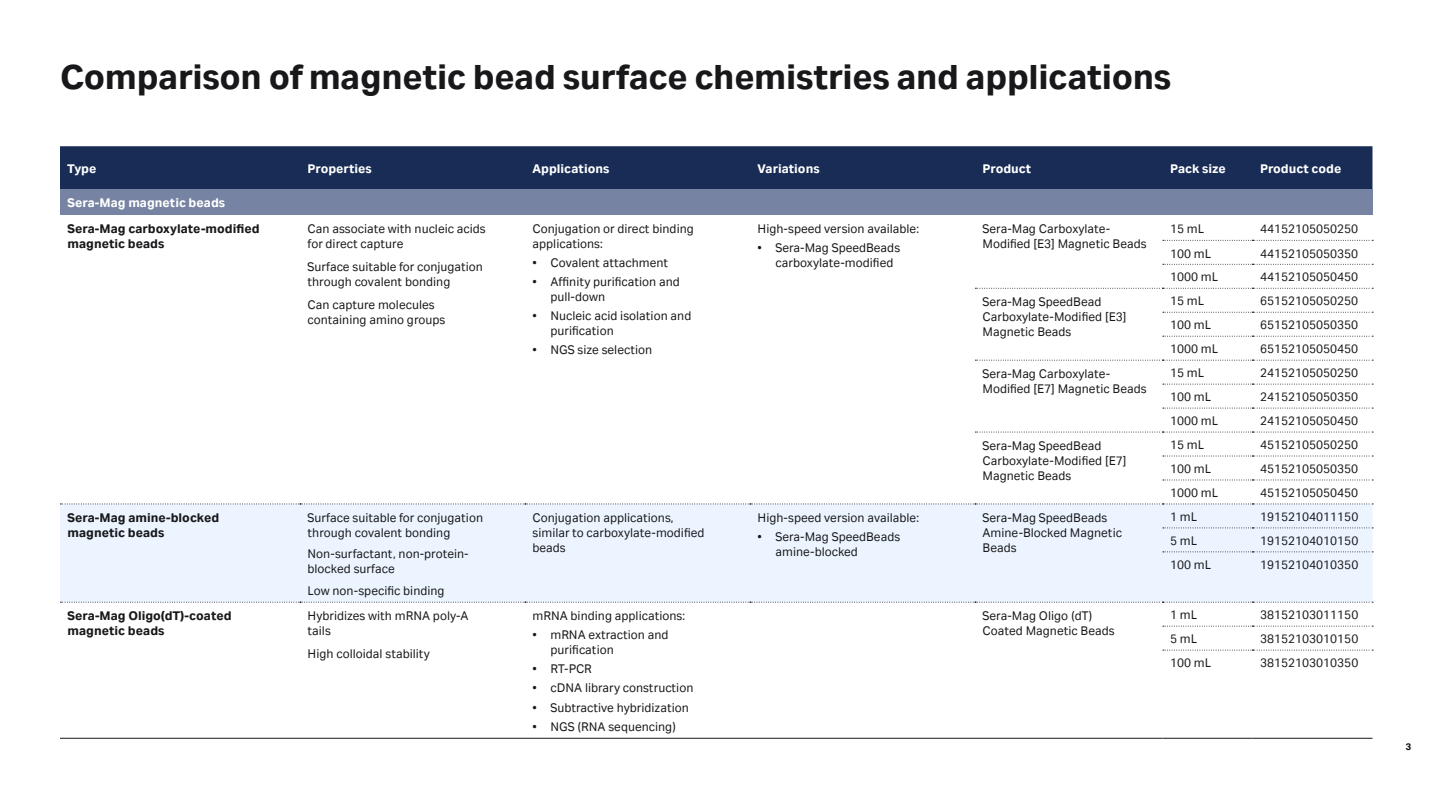
<style>
.page{position:relative;width:1440px;height:810px;background:#fff}
.page>*{position:absolute;margin:0;border:0;box-sizing:border-box;transform-origin:0 0}
.t1{font:700 37.5px "Cytiva Aktiv";letter-spacing:-.01em;color:#18181b}
.t2{font:13.5px/15px "Cytiva Aktiv";color:#18181b}
.t3{font:700 13.5px/15px "Cytiva Aktiv";color:#18181b}
.t4{font:700 13.5px "Cytiva Aktiv";color:#fff}
.t5{font:700 10.5px "Cytiva Aktiv";color:#18181b}
</style>
<div class="page">
<div style="left:60px;top:146px;width:1312px;height:43px;background:#182c55"></div>
<div style="left:60px;top:189px;width:1312px;height:26px;background:#7683a2"></div>
<div style="left:60px;top:505px;width:1312px;height:97px;background:#ecf5ff"></div>
<svg style="left:1163px;top:240px;width:210px;height:1px"></svg>
<svg style="left:1163px;top:264px;width:210px;height:1px"></svg>
<svg style="left:975px;top:288px;width:398px;height:1px"></svg>
<svg style="left:1163px;top:312px;width:210px;height:1px"></svg>
<svg style="left:1163px;top:336px;width:210px;height:1px"></svg>
<svg style="left:975px;top:360px;width:398px;height:1px"></svg>
<svg style="left:1163px;top:384px;width:210px;height:1px"></svg>
<svg style="left:1163px;top:408px;width:210px;height:1px"></svg>
<svg style="left:975px;top:432px;width:398px;height:1px"></svg>
<svg style="left:1163px;top:456px;width:210px;height:1px"></svg>
<svg style="left:1163px;top:480px;width:210px;height:1px"></svg>
<svg style="left:60px;top:504px;width:1313px;height:1px"></svg>
<svg style="left:1163px;top:528px;width:210px;height:1px"></svg>
<svg style="left:1163px;top:552px;width:210px;height:1px"></svg>
<svg style="left:60px;top:602px;width:1313px;height:1px"></svg>
<svg style="left:1163px;top:626px;width:210px;height:1px"></svg>
<svg style="left:1163px;top:650px;width:210px;height:1px"></svg>
<hr style="left:60px;top:738px;width:240px;height:1px;background:#18181b">
<hr style="left:300px;top:738px;width:225px;height:1px;background:#18181b">
<hr style="left:525px;top:738px;width:225px;height:1px;background:#18181b">
<hr style="left:750px;top:738px;width:225px;height:1px;background:#18181b">
<hr style="left:975px;top:738px;width:187px;height:1px;background:#18181b">
<hr style="left:1162px;top:738px;width:90px;height:1px;background:#18181b">
<hr style="left:1252px;top:738px;width:120px;height:1px;background:#18181b">
<h1 class="t1" style="left:60px;top:55px;width:1113px">Comparison of magnetic bead surface chemistries and applications</h1>
<p class="t4" style="left:68px;top:161px;width:30px">Type</p>
<p class="t4" style="left:308px;top:161px;width:66px">Properties</p>
<p class="t4" style="left:533px;top:161px;width:78px">Applications</p>
<p class="t4" style="left:758px;top:161px;width:64px">Variations</p>
<p class="t4" style="left:983px;top:161px;width:50px">Product</p>
<p class="t4" style="left:1170px;top:161px;width:57px">Pack size</p>
<p class="t4" style="left:1260px;top:161px;width:83px">Product code</p>
<p class="t4" style="left:68px;top:195px;width:159px">Sera-Mag magnetic beads</p>
<p class="t3" style="left:68px;top:221px;width:194px">Sera-Mag carboxylate-modified magnetic beads</p>
<p class="t2" style="left:308px;top:221px;width:180px">Can associate with nucleic acids for direct capture</p>
<p class="t2" style="left:308px;top:259px;width:177px">Surface suitable for conjugation through covalent bonding</p>
<p class="t2" style="left:308px;top:297px;width:139px">Can capture molecules containing amino groups</p>
<p class="t2" style="left:533px;top:221px;width:163px">Conjugation or direct binding applications:</p>
<p class="t2" style="left:533px;top:255px;width:137px">• Covalent attachment</p>
<p class="t2" style="left:550px;top:274px;width:131px;text-indent:-18px">• Affinity purification and pull-down</p>
<p class="t2" style="left:550px;top:308px;width:142px;text-indent:-18px">• Nucleic acid isolation and purification</p>
<p class="t2" style="left:533px;top:342px;width:121px">• NGS size selection</p>
<p class="t2" style="left:983px;top:221px;width:166px">Sera-Mag Carboxylate-<br>Modified [E3] Magnetic Beads</p>
<p class="t2" style="left:1170px;top:221px;width:36px">15 mL</p>
<p class="t2" style="left:1260px;top:221px;width:100px">44152105050250</p>
<p class="t2" style="left:1170px;top:246px;width:43px">100 mL</p>
<p class="t2" style="left:1260px;top:246px;width:100px">44152105050350</p>
<p class="t2" style="left:1170px;top:270px;width:50px">1000 mL</p>
<p class="t2" style="left:1260px;top:270px;width:100px">44152105050450</p>
<p class="t2" style="left:983px;top:294px;width:145px">Sera-Mag SpeedBead<br>Carboxylate-Modified [E3]<br>Magnetic Beads</p>
<p class="t2" style="left:1170px;top:294px;width:36px">15 mL</p>
<p class="t2" style="left:1260px;top:294px;width:100px">65152105050250</p>
<p class="t2" style="left:758px;top:221px;width:163px">High-speed version available:</p>
<p class="t2" style="left:775px;top:240px;width:126px;text-indent:-18px">• Sera-Mag SpeedBeads carboxylate-modified</p>
<p class="t2" style="left:1170px;top:317px;width:43px">100 mL</p>
<p class="t2" style="left:1260px;top:317px;width:100px">65152105050350</p>
<p class="t2" style="left:1170px;top:341px;width:50px">1000 mL</p>
<p class="t2" style="left:1260px;top:341px;width:100px">65152105050450</p>
<p class="t3" style="left:68px;top:510px;width:153px">Sera-Mag amine-blocked magnetic beads</p>
<p class="t2" style="left:308px;top:510px;width:177px">Surface suitable for conjugation through covalent bonding</p>
<p class="t2" style="left:308px;top:546px;width:163px">Non-surfactant, non-protein&shy;blocked surface</p>
<p class="t2" style="left:308px;top:583px;width:139px">Low non-specific binding</p>
<p class="t3" style="left:68px;top:608px;width:166px">Sera-Mag Oligo(dT)-coated magnetic beads</p>
<p class="t2" style="left:308px;top:608px;width:162px">Hybridizes with mRNA poly-A tails</p>
<p class="t2" style="left:308px;top:646px;width:124px">High colloidal stability</p>
<p class="t2" style="left:533px;top:510px;width:173px">Conjugation applications, similar to carboxylate-modified beads</p>
<p class="t2" style="left:758px;top:510px;width:163px">High-speed version available:</p>
<p class="t2" style="left:775px;top:529px;width:126px;text-indent:-18px">• Sera-Mag SpeedBeads amine-blocked</p>
<p class="t2" style="left:533px;top:608px;width:154px">mRNA binding applications:</p>
<p class="t2" style="left:551px;top:627px;width:120px;text-indent:-18px">• mRNA extraction and purification</p>
<p class="t2" style="left:533px;top:661px;width:61px">• RT-PCR</p>
<p class="t2" style="left:533px;top:681px;width:162px">• cDNA library construction</p>
<p class="t2" style="left:533px;top:700px;width:158px">• Subtractive hybridization</p>
<p class="t2" style="left:533px;top:719px;width:145px">• NGS (RNA sequencing)</p>
<p class="t2" style="left:983px;top:366px;width:166px">Sera-Mag Carboxylate-<br>Modified [E7] Magnetic Beads</p>
<p class="t2" style="left:1170px;top:365px;width:36px">15 mL</p>
<p class="t2" style="left:1260px;top:365px;width:100px">24152105050250</p>
<p class="t2" style="left:1170px;top:389px;width:43px">100 mL</p>
<p class="t2" style="left:1260px;top:389px;width:100px">24152105050350</p>
<p class="t2" style="left:1170px;top:413px;width:50px">1000 mL</p>
<p class="t2" style="left:1260px;top:413px;width:100px">24152105050450</p>
<p class="t2" style="left:983px;top:438px;width:145px">Sera-Mag SpeedBead<br>Carboxylate-Modified [E7]<br>Magnetic Beads</p>
<p class="t2" style="left:1170px;top:437px;width:36px">15 mL</p>
<p class="t2" style="left:1260px;top:437px;width:100px">45152105050250</p>
<p class="t2" style="left:1170px;top:461px;width:43px">100 mL</p>
<p class="t2" style="left:1260px;top:461px;width:100px">45152105050350</p>
<p class="t2" style="left:1170px;top:485px;width:50px">1000 mL</p>
<p class="t2" style="left:1260px;top:485px;width:100px">45152105050450</p>
<p class="t2" style="left:983px;top:510px;width:141px">Sera-Mag SpeedBeads<br>Amine-Blocked Magnetic<br>Beads</p>
<p class="t2" style="left:1170px;top:509px;width:29px">1 mL</p>
<p class="t2" style="left:1260px;top:509px;width:100px">19152104011150</p>
<p class="t2" style="left:1170px;top:533px;width:29px">5 mL</p>
<p class="t2" style="left:1260px;top:533px;width:100px">19152104010150</p>
<p class="t2" style="left:1170px;top:557px;width:43px">100 mL</p>
<p class="t2" style="left:1260px;top:557px;width:100px">19152104010350</p>
<p class="t2" style="left:983px;top:608px;width:134px">Sera-Mag Oligo (dT)<br>Coated Magnetic Beads</p>
<p class="t2" style="left:1170px;top:607px;width:29px">1 mL</p>
<p class="t2" style="left:1260px;top:607px;width:100px">38152103011150</p>
<p class="t2" style="left:1170px;top:631px;width:29px">5 mL</p>
<p class="t2" style="left:1260px;top:631px;width:100px">38152103010150</p>
<p class="t2" style="left:1170px;top:655px;width:43px">100 mL</p>
<p class="t2" style="left:1260px;top:655px;width:100px">38152103010350</p>
<p class="t5" style="left:1406px;top:741px;width:8px">3</p>
</div>
